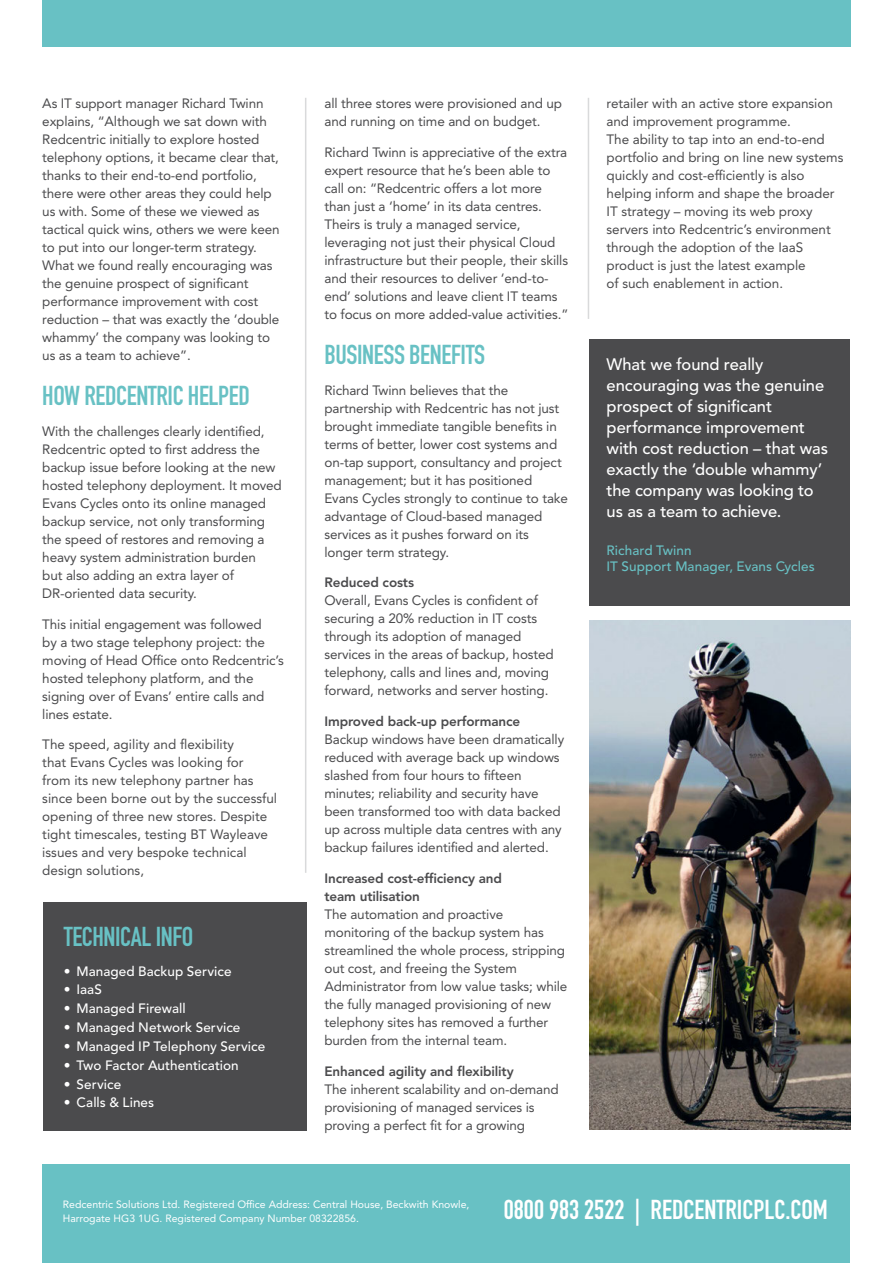
<style>
.page{position:relative;width:893px;height:1263px;background:#fff}
.page>*{position:absolute;margin:0;border:0;box-sizing:border-box;transform-origin:0 0}
.t1{font:27px "DIN Engschrift Std";letter-spacing:-.015em;color:#68c1c4}
.t2{font:27px "DIN Engschrift Std";color:#fff}
.t3{font:500 16.5px/21px "Avenir LT Std";letter-spacing:-.005em;color:#fff}
.t4{font:13.5px/18px "Avenir LT Std";letter-spacing:-.01em;color:#4b4b4d}
.t5{font:500 13.5px "Avenir LT Std";letter-spacing:.005em;color:#fff}
.t6{font:800 13.5px/18px "Avenir LT Std";letter-spacing:-.01em;color:#4b4b4d}
.t7{font:500 13.5px/16.5px "Avenir LT Std";letter-spacing:.005em;color:#68c1c4}
.t8{font:10.5px/13.5px "Avenir LT Std";color:#fff}
</style>
<div class="page">
<div style="left:42px;top:0;width:809px;height:47px;background:#68c1c4"></div>
<div style="left:43px;top:1165px;width:807px;height:98px;background:#68c1c4"></div>
<hr style="left:305px;top:98px;width:1px;height:775px;background:#d9dadb">
<hr style="left:588px;top:98px;width:1px;height:221px;background:#d9dadb">
<div style="left:43px;top:902px;width:264px;height:229px;background:#4b4b4d"></div>
<div style="left:589px;top:339px;width:261px;height:266px;background:#4b4b4d"></div>
<img style="left:589px;top:621px;width:261px;height:508px">
<p class="t4" style="left:42px;top:94px;width:239px">As IT support manager Richard Twinn explains, “Although we sat down with Redcentric initially to explore hosted telephony options, it became clear that, thanks to their end-to-end portfolio, there were other areas they could help us with. Some of these we viewed as tactical quick wins, others we were keen to put into our longer-term strategy.<br>What we found really encouraging was the genuine prospect of significant performance improvement with cost reduction – that was exactly the ‘double whammy’ the company was looking to us as a team to achieve”.</p>
<h1 class="t1" style="left:42px;top:380px;width:209px">HOW REDCENTRIC HELPED</h1>
<p class="t4" style="left:42px;top:422px;width:241px">With the challenges clearly identified, Redcentric opted to first address the backup issue before looking at the new hosted telephony deployment. It moved Evans Cycles onto its online managed backup service, not only transforming the speed of restores and removing a heavy system administration burden<br>but also adding an extra layer of DR-oriented data security.</p>
<p class="t4" style="left:42px;top:615px;width:243px">This initial engagement was followed<br>by a two stage telephony project: the moving of Head Office onto Redcentric’s hosted telephony platform, and the signing over of Evans’ entire calls and lines estate.</p>
<p class="t4" style="left:42px;top:736px;width:236px">The speed, agility and flexibility<br>that Evans Cycles was looking for<br>from its new telephony partner has since been borne out by the successful opening of three new stores. Despite tight timescales, testing BT Wayleave issues and very bespoke technical design solutions,</p>
<h1 class="t1" style="left:64px;top:920px;width:131px">TECHNICAL INFO</h1>
<p class="t5" style="left:64px;top:963px;width:169px">• Managed Backup Service</p>
<p class="t5" style="left:64px;top:982px;width:40px">• IaaS</p>
<p class="t5" style="left:64px;top:1001px;width:123px">• Managed Firewall</p>
<p class="t5" style="left:64px;top:1019px;width:178px">• Managed Network Service</p>
<p class="t5" style="left:64px;top:1038px;width:203px">• Managed IP Telephony Service</p>
<p class="t5" style="left:64px;top:1057px;width:176px">• Two Factor Authentication</p>
<p class="t5" style="left:64px;top:1076px;width:59px">• Service</p>
<p class="t5" style="left:64px;top:1095px;width:92px">• Calls &amp; Lines</p>
<p class="t4" style="left:324px;top:94px;width:239px">all three stores were provisioned and up and running on time and on budget.</p>
<p class="t4" style="left:324px;top:143px;width:245px">Richard Twinn is appreciative of the extra expert resource that he’s been able to call on: “Redcentric offers a lot more than just a ‘home’ in its data centres.<br>Theirs is truly a managed service, leveraging not just their physical Cloud infrastructure but their people, their skills and their resources to deliver ‘end-to&shy;end’ solutions and leave client IT teams to focus on more added-value activities.”</p>
<h1 class="t1" style="left:324px;top:339px;width:162px">BUSINESS BENEFITS</h1>
<p class="t4" style="left:324px;top:381px;width:245px">Richard Twinn believes that the partnership with Redcentric has not just brought immediate tangible benefits in terms of better, lower cost systems and on-tap support, consultancy and project management; but it has positioned Evans Cycles strongly to continue to take advantage of Cloud-based managed services as it pushes forward on its longer term strategy.</p>
<p class="t6" style="left:324px;top:574px;width:91px">Reduced costs</p>
<p class="t4" style="left:324px;top:592px;width:231px">Overall, Evans Cycles is confident of securing a 20% reduction in IT costs through its adoption of managed services in the areas of backup, hosted telephony, calls and lines and, moving forward, networks and server hosting.</p>
<p class="t6" style="left:324px;top:712px;width:197px">Improved back-up performance</p>
<p class="t4" style="left:324px;top:731px;width:241px">Backup windows have been dramatically reduced with average back up windows slashed from four hours to fifteen minutes; reliability and security have been transformed too with data backed up across multiple data centres with any backup failures identified and alerted.</p>
<p class="t6" style="left:324px;top:869px;width:179px">Increased cost-efficiency and team utilisation</p>
<p class="t4" style="left:324px;top:905px;width:244px">The automation and proactive monitoring of the backup system has streamlined the whole process, stripping out cost, and freeing the System Administrator from low value tasks; while the fully managed provisioning of new telephony sites has removed a further burden from the internal team.</p>
<p class="t6" style="left:324px;top:1062px;width:191px">Enhanced agility and flexibility</p>
<p class="t4" style="left:324px;top:1080px;width:236px">The inherent scalability and on-demand provisioning of managed services is proving a perfect fit for a growing</p>
<p class="t4" style="left:607px;top:94px;width:238px">retailer with an active store expansion and improvement programme.<br>The ability to tap into an end-to-end portfolio and bring on line new systems quickly and cost-efficiently is also helping inform and shape the broader IT strategy – moving its web proxy servers into Redcentric’s environment through the adoption of the IaaS product is just the latest example<br>of such enablement in action.</p>
<p class="t3" style="left:607px;top:354px;width:223px">What we found really encouraging was the genuine prospect of significant performance improvement with cost reduction – that was exactly the ‘double whammy’ the company was looking to us as a team to achieve.</p>
<p class="t7" style="left:607px;top:542px;width:210px">Richard Twinn<br>IT Support Manager, Evans Cycles</p>
<p class="t8" style="left:63px;top:1198px;width:408px">Redcentric Solutions Ltd. Registered Office Address: Central House, Beckwith Knowle,<br>Harrogate HG3 1UG. Registered Company Number 08322856.</p>
<h1 class="t2" style="left:504px;top:1194px;width:326px">0800 983 2522 | REDCENTRICPLC.COM</h1>
</div>
